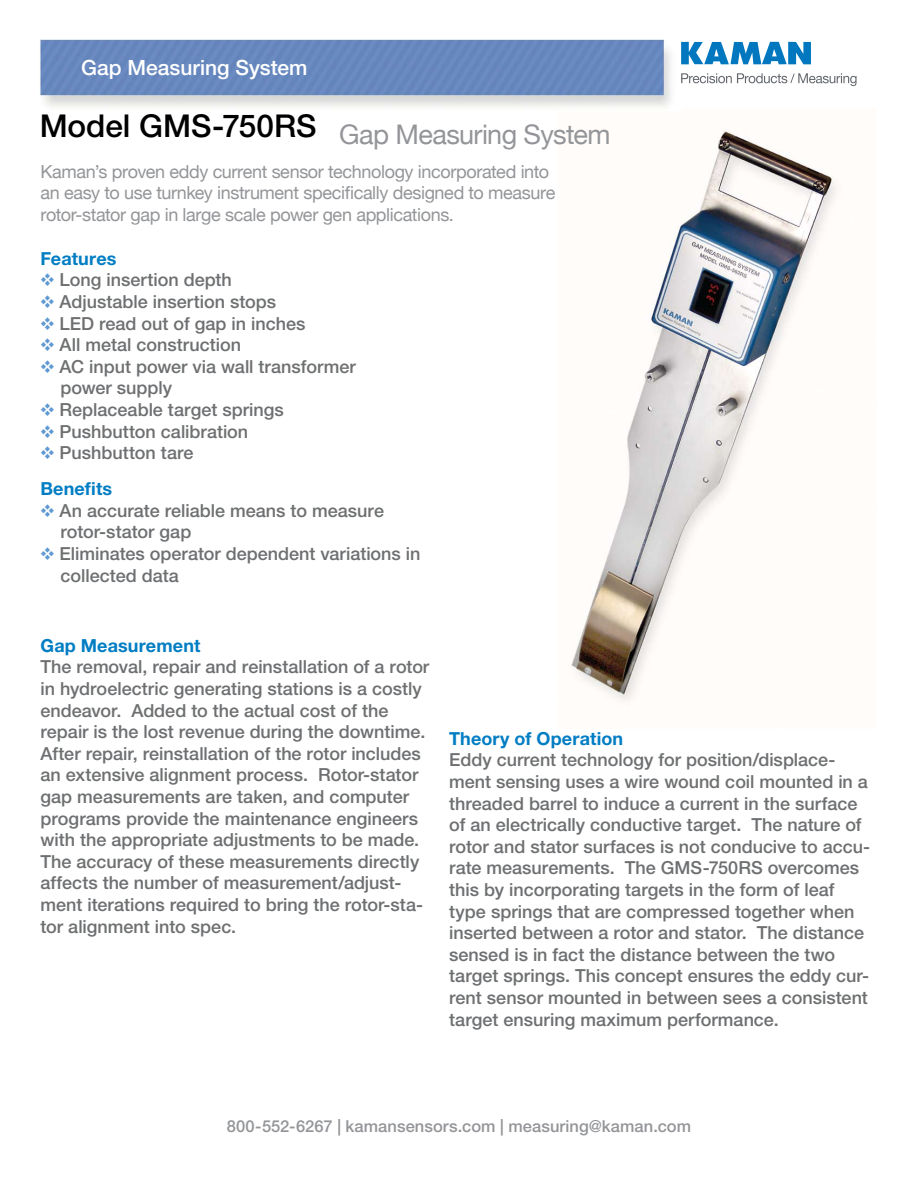
<style>
.page{position:relative;width:918px;height:1188px;background:#fff}
.page>*{position:absolute;margin:0;border:0;box-sizing:border-box;transform-origin:0 0}
.t1{font:27px "Helvetica Neue";letter-spacing:-.025em;color:#939598}
.t2{font:500 21px "Helvetica Neue LT Pro";color:#fff}
.t3{font:500 18px/21.6px "Helvetica Neue LT Pro";color:#6d6f71}
.t4{font:18px/21.6px "Helvetica Neue";letter-spacing:-.02em;color:#939598}
.t5{font:700 18px "Helvetica Neue LT Pro";letter-spacing:.01em;color:#007dc3}
.t6{font:500 16.5px "Helvetica Neue LT Pro";letter-spacing:.005em;color:#939598}
.s1{font-family:"Monotype Sorts";font-weight:400;color:#5f99d2}
</style>
<div class="page">
<img style="left:570px;top:129px;width:269px;height:573px">
<img style="left:39px;top:39px;width:632px;height:69px">
<svg style="left:681px;top:73px;width:176px;height:13px"></svg>
<svg style="left:681px;top:42px;width:130px;height:22px"></svg>
<p class="t2" style="left:81px;top:55px;width:228px">Gap Measuring System</p>
<h1 class="t1" style="left:40px;top:118px;width:572px"><sup>Model</sup> <sup>GMS-750RS</sup> Gap Measuring System</h1>
<p class="t4" style="left:40px;top:160px;width:516px">Kaman’s proven eddy current sensor technology incorporated into an easy to use turnkey instrument specifically designed to measure rotor-stator gap in large scale power gen applications.</p>
<p class="t5" style="left:40px;top:247px;width:77px">Features</p>
<p class="t3" style="left:40px;top:269px;width:193px"><span class="s1">V</span> Long insertion depth</p>
<p class="t3" style="left:40px;top:291px;width:237px"><span class="s1">V</span> Adjustable insertion stops</p>
<p class="t3" style="left:40px;top:312px;width:267px"><span class="s1">V</span> LED read out of gap in inches</p>
<p class="t3" style="left:40px;top:334px;width:202px"><span class="s1">V</span> All metal construction</p>
<p class="t3" style="left:40px;top:355px;width:317px"><span class="s1">V</span> AC input power via wall transformer</p>
<p class="t3" style="left:61px;top:377px;width:113px">power supply</p>
<p class="t3" style="left:40px;top:399px;width:245px"><span class="s1">V</span> Replaceable target springs</p>
<p class="t3" style="left:40px;top:420px;width:209px"><span class="s1">V</span> Pushbutton calibration</p>
<p class="t3" style="left:40px;top:442px;width:155px"><span class="s1">V</span> Pushbutton tare</p>
<p class="t5" style="left:40px;top:477px;width:73px">Benefits</p>
<p class="t3" style="left:40px;top:499px;width:345px"><span class="s1">V</span> An accurate reliable means to measure</p>
<p class="t3" style="left:61px;top:521px;width:132px">rotor-stator gap</p>
<p class="t3" style="left:40px;top:543px;width:382px"><span class="s1">V</span> Eliminates operator dependent variations in</p>
<p class="t3" style="left:61px;top:564px;width:120px">collected data</p>
<p class="t5" style="left:40px;top:634px;width:161px">Gap Measurement</p>
<p class="t3" style="left:40px;top:656px;width:390px">The removal, repair and reinstallation of a rotor in hydroelectric generating stations is a costly endeavor. Added to the actual cost of the repair is the lost revenue during the downtime.<br>After repair, reinstallation of the rotor includes an extensive alignment process. Rotor-stator gap measurements are taken, and computer programs provide the maintenance engineers with the appropriate adjustments to be made.<br>The accuracy of these measurements directly affects the number of measurement/adjust&shy;ment iterations required to bring the rotor-sta&shy;tor alignment into spec.</p>
<p class="t5" style="left:449px;top:727px;width:176px">Theory of Operation</p>
<p class="t3" style="left:449px;top:749px;width:422px">Eddy current technology for position/displace&shy;ment sensing uses a wire wound coil mounted in a threaded barrel to induce a current in the surface of an electrically conductive target. The nature of rotor and stator surfaces is not conducive to accu&shy;rate measurements. The GMS-750RS overcomes this by incorporating targets in the form of leaf type springs that are compressed together when inserted between a rotor and stator. The distance sensed is in fact the distance between the two target springs. This concept ensures the eddy cur&shy;rent sensor mounted in between sees a consistent target ensuring maximum performance.</p>
<p class="t6" style="left:227px;top:1116px;width:466px">800-552-6267 | kamansensors.com | measuring@kaman.com</p>
</div>
